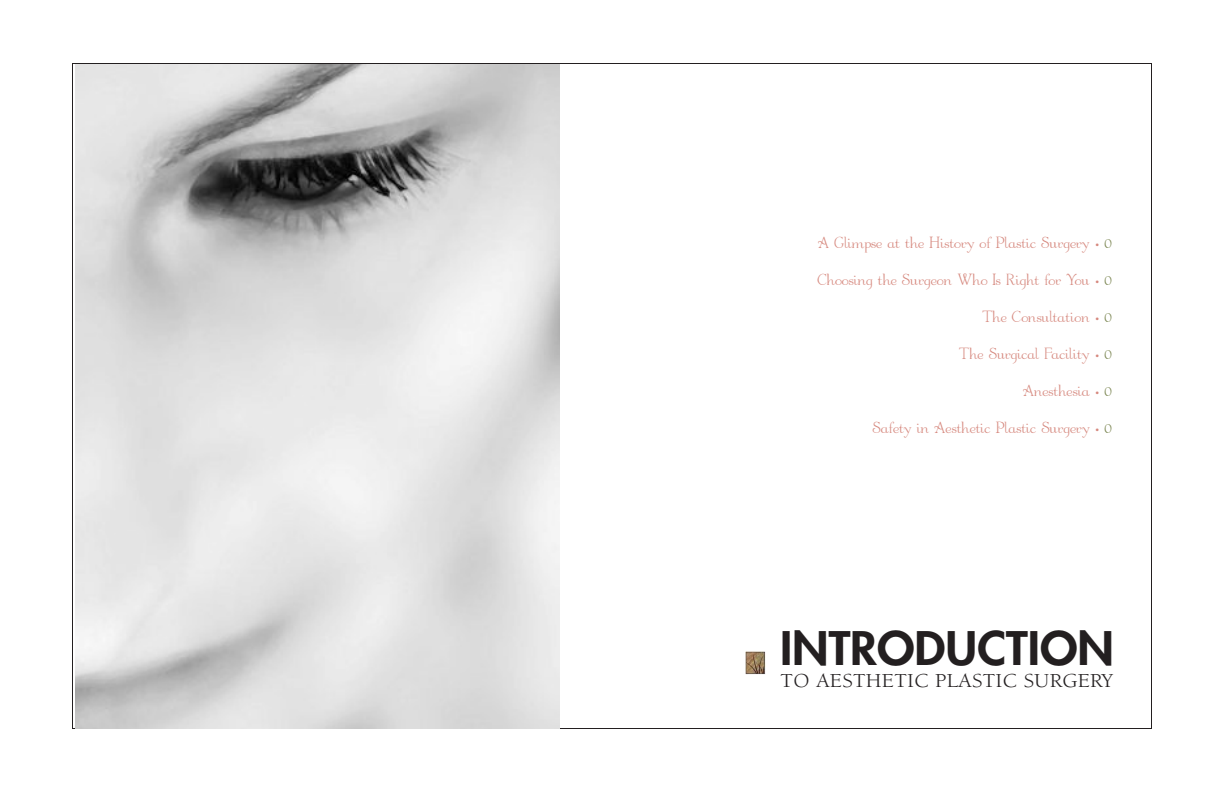
<style>
.page{position:relative;width:1224px;height:792px;background:#fff}
.page>*{position:absolute;margin:0;border:0;box-sizing:border-box;transform-origin:0 0}
.t1{font:800 45px "Futura";color:#231f20;scale:1.07 1}
.t2{font:20.4px "Berkeley";letter-spacing:.015em;color:#231f20;scale:1.07 1}
.t3{font:17px/37px "Garton";color:#d6887e;text-align:right}
.s1{font-family:"Berkeley";font-size:10px}
.s2{color:#727e46}
</style>
<div class="page">
<img style="left:745px;top:651px;width:21px;height:24px">
<img style="left:75px;top:64px;width:485px;height:665px">
<p class="t3" style="left:817px;top:226px;width:296px">A Glimpse at the History of Plastic Surgery <span class="s1">•</span> <span class="s2">0<br></span>Choosing the Surgeon Who Is Right for You <span class="s1">•</span> <span class="s2">0<br></span>The Consultation <span class="s1">•</span> <span class="s2">0<br></span>The Surgical Facility <span class="s1">•</span> <span class="s2">0<br></span>Anesthesia <span class="s1">•</span> <span class="s2">0<br></span>Safety in Aesthetic Plastic Surgery <span class="s1">•</span> <span class="s2">0</span></p>
<h1 class="t1" style="left:780px;top:618px;width:314px">INTRODUCTION</h1>
<p class="t2" style="left:781px;top:669px;width:312px">TO AESTHETIC PLASTIC SURGERY</p>
</div>
